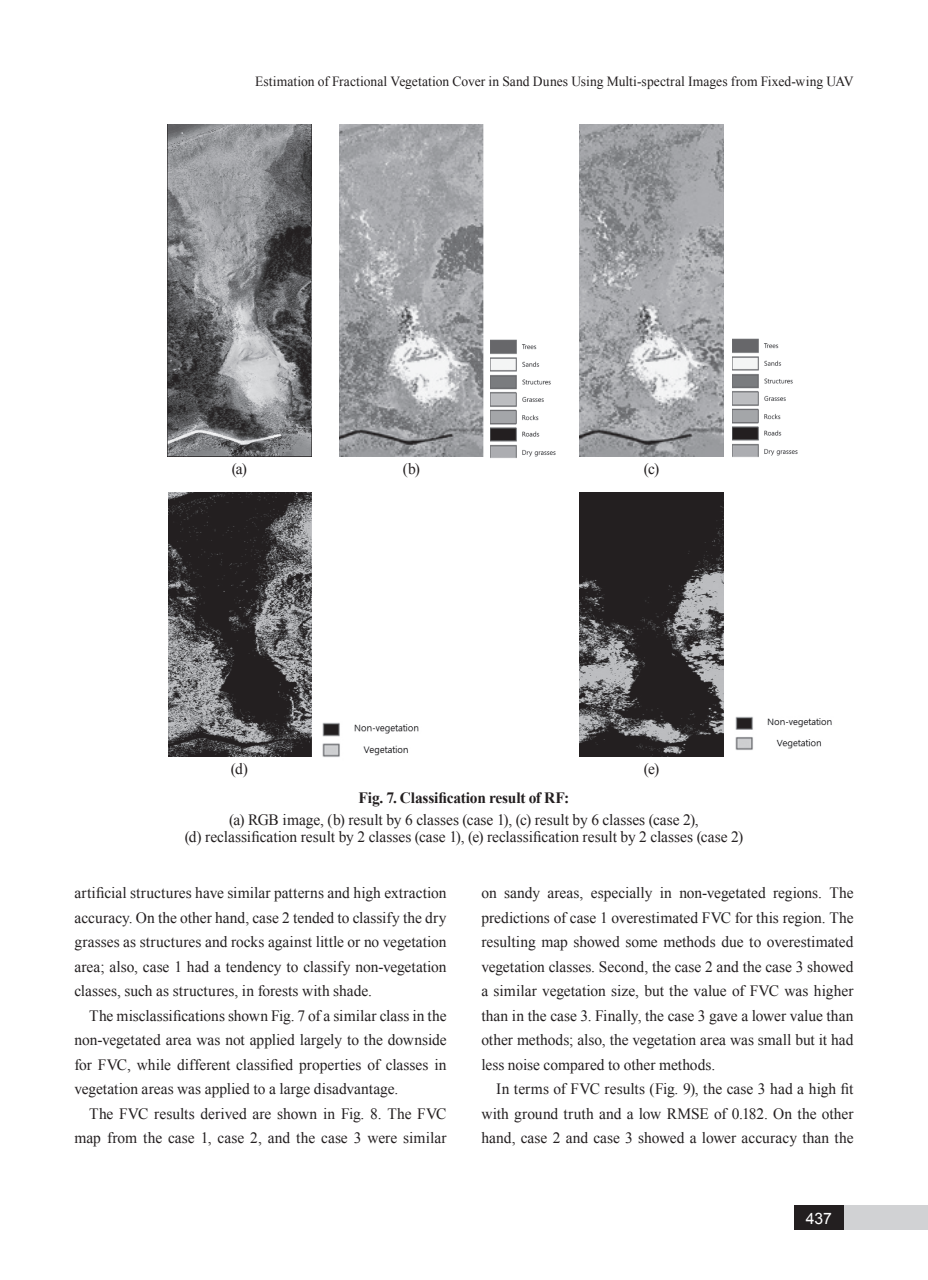
<style>
.page{position:relative;width:928px;height:1280px;background:#fff}
.page>*{position:absolute;margin:0;border:0;box-sizing:border-box;transform-origin:0 0}
.t1{font:15.75px/24.5px "Times New Roman";color:#231f20;text-align:justify}
.t2{font:700 15.75px "Times New Roman";letter-spacing:-.01em;color:#231f20}
.t3{font:15.75px "Arial";color:#fff}
.t4{font:14px "Times New Roman";letter-spacing:.005em;color:#231f20}
</style>
<div class="page">
<div style="left:794px;top:1205px;width:134px;height:25px;background:#d1d2d4"></div>
<div style="left:794px;top:1205px;width:49px;height:25px;background:#231f20"></div>
<img style="left:490px;top:339px;width:66px;height:119px">
<img style="left:310px;top:714px;width:109px;height:43px">
<img style="left:168px;top:124px;width:143px;height:332px">
<img style="left:168px;top:493px;width:143px;height:263px">
<img style="left:339px;top:124px;width:144px;height:332px">
<img style="left:723px;top:708px;width:109px;height:45px">
<img style="left:732px;top:338px;width:66px;height:119px">
<img style="left:579px;top:493px;width:144px;height:263px">
<img style="left:579px;top:124px;width:144px;height:332px">
<p class="t4" style="left:255px;top:72px;width:600px">Estimation of Fractional Vegetation Cover in Sand Dunes Using Multi-spectral Images from Fixed-wing UAV</p>
<p class="t1" style="left:232px;top:456px;width:17px">(a)</p>
<p class="t1" style="left:231px;top:756px;width:18px">(d)</p>
<p class="t1" style="left:403px;top:456px;width:19px">(b)</p>
<p class="t1" style="left:644px;top:456px;width:17px">(c)</p>
<p class="t1" style="left:644px;top:756px;width:17px">(e)</p>
<p class="t2" style="left:358px;top:786px;width:212px">Fig. 7. Classification result of RF:</p>
<p class="t1" style="left:185px;top:811px;width:560px;line-height:17.3px;text-align:center">(a) RGB image, (b) result by 6 classes (case 1), (c) result by 6 classes (case 2),<br>(d) reclassification result by 2 classes (case 1), (e) reclassification result by 2 classes (case 2)</p>
<p class="t1" style="left:74px;top:880px;width:374px">artificial structures have similar patterns and high extraction accuracy. On the other hand, case 2 tended to classify the dry grasses as structures and rocks against little or no vegetation area; also, case 1 had a tendency to classify non-vegetation classes, such as structures, in forests with shade.</p>
<p class="t1" style="left:74px;top:1003px;width:374px;text-indent:15px">The misclassifications shown Fig. 7 of a similar class in the non-vegetated area was not applied largely to the downside for FVC, while different classified properties of classes in vegetation areas was applied to a large disadvantage.</p>
<p class="t1" style="left:74px;top:1101px;width:374px;text-align:right">The FVC results derived are shown in Fig. 8. The FVC map from the case 1, case 2, and the case 3 were similar</p>
<p class="t1" style="left:481px;top:880px;width:374px">on sandy areas, especially in non-vegetated regions. The predictions of case 1 overestimated FVC for this region. The resulting map showed some methods due to overestimated vegetation classes. Second, the case 2 and the case 3 showed a similar vegetation size, but the value of FVC was higher than in the case 3. Finally, the case 3 gave a lower value than other methods; also, the vegetation area was small but it had less noise compared to other methods.</p>
<p class="t1" style="left:481px;top:1076px;width:374px;text-indent:15px">In terms of FVC results (Fig. 9), the case 3 had a high fit with ground truth and a low RMSE of 0.182. On the other hand, case 2 and case 3 showed a lower accuracy than the</p>
<p class="t3" style="left:805px;top:1208px;width:28px">437</p>
</div>
